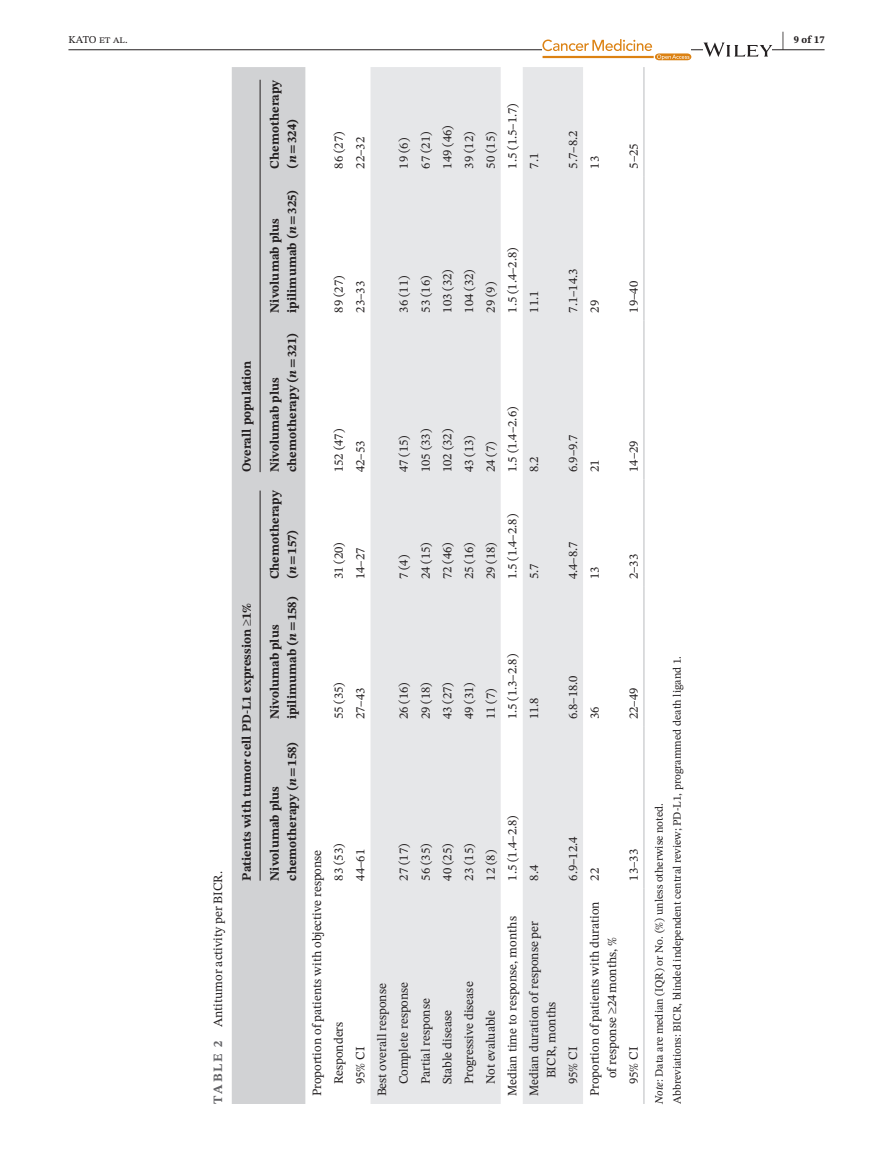
<style>
.page{position:relative;width:893px;height:1174px;background:#fff}
.page>*{position:absolute;margin:0;border:0;box-sizing:border-box;transform-origin:0 0}
.t1{font:700 21px "STIX Two Text";color:#231f20;scale:.42 1}
.t2{font:12.75px/21.8px "STIX Two Text";color:#231f20}
.t3{font:700 12.75px/17.2px "STIX Two Text";color:#231f20}
.t4{font:11.25px/18px "STIX Two Text";color:#231f20}
.t5{font:10.5px "STIX Two Text";color:#231f20}
.t6{font:700 10.5px "STIX Two Text";color:#231f20}
.s1{font-weight:700;color:#636366}
.s2{font-style:italic}
.s3{font-family:"STIX"}
</style>
<div class="page">
<hr style="left:68px;top:49px;width:756px;height:1px;background:#231f20">
<svg style="left:542px;top:39px;width:149px;height:21px"></svg>
<svg style="left:703px;top:43px;width:69px;height:14px"></svg>
<div style="left:232px;top:67px;width:73px;height:1037px;background:#d1d2d4"></div>
<div style="left:370px;top:67px;width:131px;height:1037px;background:#e6e7e9"></div>
<div style="left:523px;top:67px;width:60px;height:1037px;background:#e6e7e9"></div>
<hr style="left:643px;top:888px;width:2px;height:216px;background:#d1d2d4">
<hr style="left:643px;top:727px;width:2px;height:161px;background:#d1d2d4">
<hr style="left:643px;top:587px;width:2px;height:140px;background:#d1d2d4">
<hr style="left:643px;top:479px;width:2px;height:108px;background:#d1d2d4">
<hr style="left:643px;top:320px;width:2px;height:159px;background:#d1d2d4">
<hr style="left:643px;top:176px;width:2px;height:144px;background:#d1d2d4">
<hr style="left:643px;top:67px;width:2px;height:109px;background:#d1d2d4">
<hr style="left:260px;top:490px;width:1px;height:390px;background:#231f20">
<hr style="left:260px;top:80px;width:1px;height:392px;background:#231f20">
<h1 class="t1" style="left:782px;top:24px;width:8px">|</h1>
<p class="t5" style="left:68px;top:32px;width:61px">KATO et al.</p>
<p class="t6" style="left:794px;top:32px;width:32px">9 of 17</p>
<p class="t2" style="left:207px;top:1104px;width:234px;rotate:-90deg"><span class="s1">TABLE 2</span> Antitumor activity per BICR.</p>
<p class="t3" style="left:238px;top:472px;width:113px;rotate:-90deg">Overall population</p>
<p class="t3" style="left:238px;top:880px;width:279px;rotate:-90deg">Patients with tumor cell PD-L1 expression ≥1%</p>
<p class="t3" style="left:266px;top:169px;width:91px;rotate:-90deg">Chemotherapy (<span class="s2">n</span><span class="s3">=</span>324)</p>
<p class="t3" style="left:266px;top:313px;width:125px;rotate:-90deg">Nivolumab plus ipilimumab (<span class="s2">n</span><span class="s3">=</span>325)</p>
<p class="t3" style="left:266px;top:472px;width:141px;rotate:-90deg">Nivolumab plus chemotherapy (<span class="s2">n</span><span class="s3">=</span>321)</p>
<p class="t3" style="left:266px;top:579px;width:91px;rotate:-90deg">Chemotherapy (<span class="s2">n</span><span class="s3">=</span>157)</p>
<p class="t3" style="left:266px;top:719px;width:125px;rotate:-90deg">Nivolumab plus ipilimumab (<span class="s2">n</span><span class="s3">=</span>158)</p>
<p class="t3" style="left:266px;top:880px;width:141px;rotate:-90deg">Nivolumab plus chemotherapy (<span class="s2">n</span><span class="s3">=</span>158)</p>
<p class="t2" style="left:328px;top:169px;width:38px;rotate:-90deg">86 (27)</p>
<p class="t2" style="left:349px;top:169px;width:33px;rotate:-90deg">22–32</p>
<p class="t2" style="left:328px;top:313px;width:38px;rotate:-90deg">89 (27)</p>
<p class="t2" style="left:349px;top:313px;width:33px;rotate:-90deg">23–33</p>
<p class="t2" style="left:393px;top:169px;width:32px;rotate:-90deg">19 (6)</p>
<p class="t2" style="left:414px;top:169px;width:38px;rotate:-90deg">67 (21)</p>
<p class="t2" style="left:436px;top:169px;width:45px;rotate:-90deg">149 (46)</p>
<p class="t2" style="left:458px;top:169px;width:38px;rotate:-90deg">39 (12)</p>
<p class="t2" style="left:480px;top:169px;width:38px;rotate:-90deg">50 (15)</p>
<p class="t2" style="left:501px;top:169px;width:67px;rotate:-90deg">1.5 (1.5–1.7)</p>
<p class="t2" style="left:523px;top:169px;width:17px;rotate:-90deg">7.1</p>
<p class="t2" style="left:562px;top:169px;width:39px;rotate:-90deg">5.7–8.2</p>
<p class="t2" style="left:584px;top:169px;width:14px;rotate:-90deg">13</p>
<p class="t2" style="left:623px;top:169px;width:27px;rotate:-90deg">5–25</p>
<p class="t2" style="left:393px;top:313px;width:38px;rotate:-90deg">36 (11)</p>
<p class="t2" style="left:414px;top:313px;width:38px;rotate:-90deg">53 (16)</p>
<p class="t2" style="left:436px;top:313px;width:45px;rotate:-90deg">103 (32)</p>
<p class="t2" style="left:458px;top:313px;width:45px;rotate:-90deg">104 (32)</p>
<p class="t2" style="left:480px;top:313px;width:32px;rotate:-90deg">29 (9)</p>
<p class="t2" style="left:501px;top:313px;width:67px;rotate:-90deg">1.5 (1.4–2.8)</p>
<p class="t2" style="left:523px;top:313px;width:24px;rotate:-90deg">11.1</p>
<p class="t2" style="left:562px;top:313px;width:46px;rotate:-90deg">7.1–14.3</p>
<p class="t2" style="left:584px;top:313px;width:14px;rotate:-90deg">29</p>
<p class="t2" style="left:623px;top:313px;width:33px;rotate:-90deg">19–40</p>
<p class="t2" style="left:328px;top:472px;width:45px;rotate:-90deg">152 (47)</p>
<p class="t2" style="left:349px;top:472px;width:33px;rotate:-90deg">42–53</p>
<p class="t2" style="left:393px;top:472px;width:38px;rotate:-90deg">47 (15)</p>
<p class="t2" style="left:414px;top:472px;width:45px;rotate:-90deg">105 (33)</p>
<p class="t2" style="left:436px;top:472px;width:45px;rotate:-90deg">102 (32)</p>
<p class="t2" style="left:458px;top:472px;width:38px;rotate:-90deg">43 (13)</p>
<p class="t2" style="left:480px;top:472px;width:32px;rotate:-90deg">24 (7)</p>
<p class="t2" style="left:501px;top:472px;width:67px;rotate:-90deg">1.5 (1.4–2.6)</p>
<p class="t2" style="left:523px;top:472px;width:17px;rotate:-90deg">8.2</p>
<p class="t2" style="left:562px;top:472px;width:39px;rotate:-90deg">6.9–9.7</p>
<p class="t2" style="left:584px;top:472px;width:14px;rotate:-90deg">21</p>
<p class="t2" style="left:623px;top:472px;width:33px;rotate:-90deg">14–29</p>
<p class="t2" style="left:328px;top:579px;width:38px;rotate:-90deg">31 (20)</p>
<p class="t2" style="left:349px;top:579px;width:33px;rotate:-90deg">14–27</p>
<p class="t2" style="left:393px;top:579px;width:26px;rotate:-90deg">7 (4)</p>
<p class="t2" style="left:414px;top:579px;width:38px;rotate:-90deg">24 (15)</p>
<p class="t2" style="left:436px;top:579px;width:38px;rotate:-90deg">72 (46)</p>
<p class="t2" style="left:458px;top:579px;width:38px;rotate:-90deg">25 (16)</p>
<p class="t2" style="left:480px;top:579px;width:38px;rotate:-90deg">29 (18)</p>
<p class="t2" style="left:501px;top:579px;width:67px;rotate:-90deg">1.5 (1.4–2.8)</p>
<p class="t2" style="left:523px;top:579px;width:17px;rotate:-90deg">5.7</p>
<p class="t2" style="left:562px;top:579px;width:39px;rotate:-90deg">4.4–8.7</p>
<p class="t2" style="left:584px;top:579px;width:14px;rotate:-90deg">13</p>
<p class="t2" style="left:623px;top:579px;width:27px;rotate:-90deg">2–33</p>
<p class="t2" style="left:328px;top:719px;width:38px;rotate:-90deg">55 (35)</p>
<p class="t2" style="left:349px;top:719px;width:33px;rotate:-90deg">27–43</p>
<p class="t2" style="left:393px;top:719px;width:38px;rotate:-90deg">26 (16)</p>
<p class="t2" style="left:414px;top:719px;width:38px;rotate:-90deg">29 (18)</p>
<p class="t2" style="left:436px;top:719px;width:38px;rotate:-90deg">43 (27)</p>
<p class="t2" style="left:458px;top:719px;width:38px;rotate:-90deg">49 (31)</p>
<p class="t2" style="left:480px;top:719px;width:32px;rotate:-90deg">11 (7)</p>
<p class="t2" style="left:501px;top:719px;width:67px;rotate:-90deg">1.5 (1.3–2.8)</p>
<p class="t2" style="left:523px;top:719px;width:24px;rotate:-90deg">11.8</p>
<p class="t2" style="left:562px;top:719px;width:46px;rotate:-90deg">6.8–18.0</p>
<p class="t2" style="left:584px;top:719px;width:14px;rotate:-90deg">36</p>
<p class="t2" style="left:623px;top:719px;width:33px;rotate:-90deg">22–49</p>
<p class="t2" style="left:328px;top:880px;width:38px;rotate:-90deg">83 (53)</p>
<p class="t2" style="left:306px;top:1084px;width:236px;text-indent:-12px;rotate:-90deg">Proportion of patients with objective response<br>Responders</p>
<p class="t2" style="left:349px;top:880px;width:33px;rotate:-90deg">44–61</p>
<p class="t2" style="left:349px;top:1084px;width:39px;rotate:-90deg">95% CI</p>
<p class="t2" style="left:393px;top:880px;width:38px;rotate:-90deg">27 (17)</p>
<p class="t2" style="left:414px;top:880px;width:38px;rotate:-90deg">56 (35)</p>
<p class="t2" style="left:436px;top:880px;width:38px;rotate:-90deg">40 (25)</p>
<p class="t2" style="left:458px;top:880px;width:38px;rotate:-90deg">23 (15)</p>
<p class="t2" style="left:480px;top:880px;width:32px;rotate:-90deg">12 (8)</p>
<p class="t2" style="left:501px;top:880px;width:67px;rotate:-90deg">1.5 (1.4–2.8)</p>
<p class="t2" style="left:523px;top:880px;width:17px;rotate:-90deg">8.4</p>
<p class="t2" style="left:562px;top:880px;width:46px;rotate:-90deg">6.9–12.4</p>
<p class="t2" style="left:371px;top:1096px;width:116px;text-align:right;rotate:-90deg">Best overall response<br>Complete response</p>
<p class="t2" style="left:414px;top:1084px;width:88px;rotate:-90deg">Partial response</p>
<p class="t2" style="left:436px;top:1084px;width:76px;rotate:-90deg">Stable disease</p>
<p class="t2" style="left:458px;top:1084px;width:104px;rotate:-90deg">Progressive disease</p>
<p class="t2" style="left:480px;top:1084px;width:76px;rotate:-90deg">Not evaluable</p>
<p class="t2" style="left:501px;top:1096px;width:182px;rotate:-90deg">Median time to response, months</p>
<p class="t2" style="left:525px;top:1078px;width:159px;line-height:17.2px;text-indent:-18px;rotate:-90deg">Median duration of response per<br>BICR, months</p>
<p class="t2" style="left:562px;top:1084px;width:39px;rotate:-90deg">95% CI</p>
<p class="t2" style="left:584px;top:880px;width:14px;rotate:-90deg">22</p>
<p class="t2" style="left:586px;top:1078px;width:179px;line-height:17.2px;text-indent:-18px;rotate:-90deg">Proportion of patients with duration of response ≥24months, %</p>
<p class="t2" style="left:623px;top:880px;width:33px;rotate:-90deg">13–33</p>
<p class="t2" style="left:623px;top:1084px;width:39px;rotate:-90deg">95% CI</p>
<p class="t4" style="left:650px;top:1104px;width:449px;rotate:-90deg"><span class="s2">Note</span>: Data are median (IQR) or No. (%) unless otherwise noted.<br>Abbreviations: BICR, blinded independent central review; PD-L1, programmed death ligand 1.</p>
</div>
